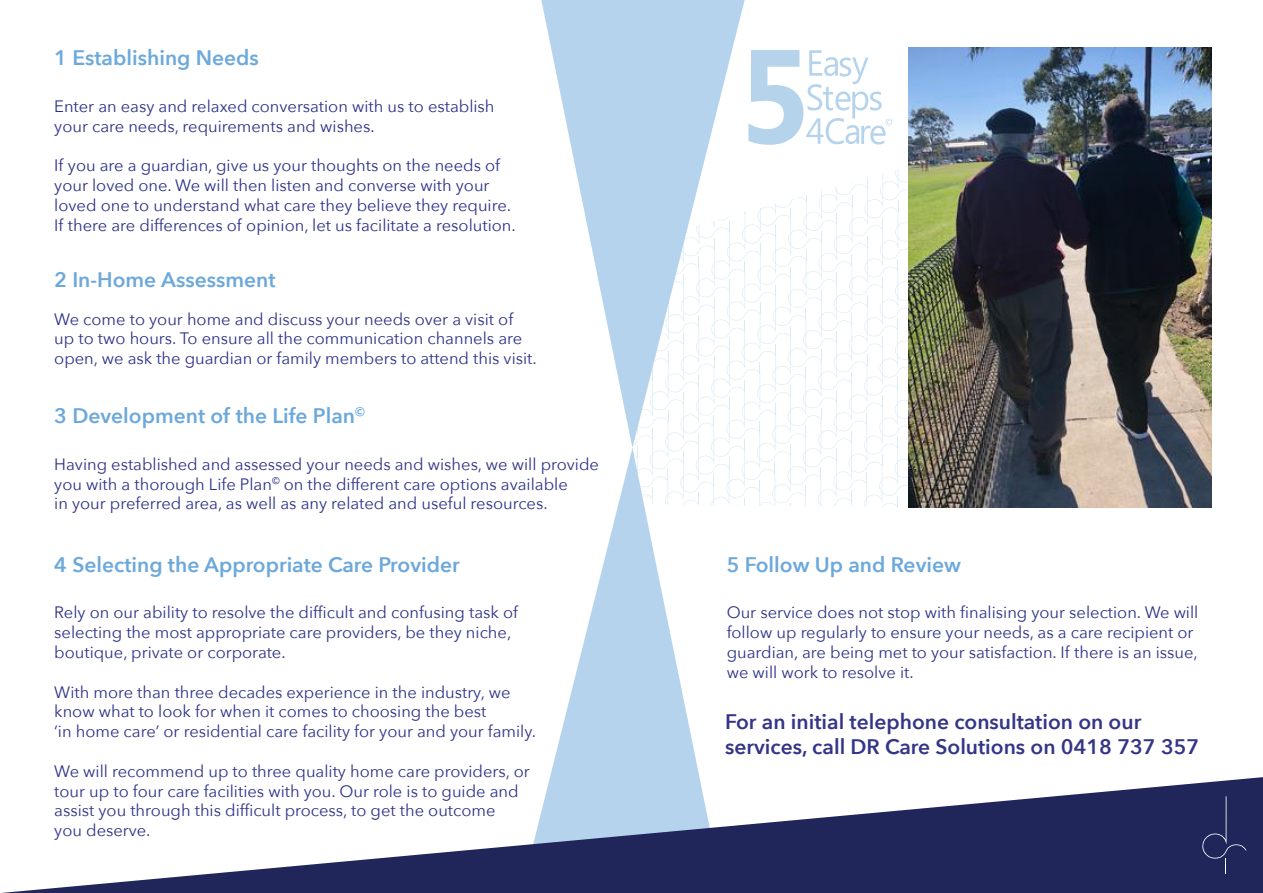
<style>
.page{position:relative;width:1263px;height:893px;background:#fff}
.page>*{position:absolute;margin:0;border:0;box-sizing:border-box;transform-origin:0 0}
.t1{font:600 21px "Avenir Next";color:#6ca8da}
.t2{font:600 21px/25.2px "Avenir Next";color:#343587}
.t3{font:600 21px "Avenir Next";color:#6ca9db}
.t4{font:16.5px/19.8px "Avenir Next";color:#2e3287}
.t5{font:16.5px/19.8px "Avenir Next";color:#2d3189}
</style>
<div class="page">
<svg style="left:750px;top:169px;width:158px;height:338px"></svg>
<svg style="left:541px;top:0;width:209px;height:777px"></svg>
<svg style="left:1px;top:777px;width:1262px;height:116px"></svg>
<svg style="left:1202px;top:796px;width:44px;height:78px;background:#282e60"></svg>
<svg style="left:748px;top:50px;width:144px;height:95px"></svg>
<img style="left:908px;top:48px;width:304px;height:459px">
<p class="t3" style="left:54px;top:40px;width:206px">1 Establishing Needs</p>
<p class="t5" style="left:54px;top:96px;width:442px">Enter an easy and relaxed conversation with us to establish your care needs, requirements and wishes.</p>
<p class="t5" style="left:54px;top:155px;width:463px">If you are a guardian, give us your thoughts on the needs of your loved one. We will then listen and converse with your loved one to understand what care they believe they require.<br>If there are differences of opinion, let us facilitate a resolution.</p>
<p class="t1" style="left:54px;top:262px;width:223px">2 In-Home Assessment</p>
<p class="t4" style="left:54px;top:308px;width:484px">We come to your home and discuss your needs over a visit of up to two hours. To ensure all the communication channels are open, we ask the guardian or family members to attend this visit.</p>
<p class="t1" style="left:54px;top:398px;width:312px">3 Development of the Life Plan<sup>©</sup></p>
<p class="t4" style="left:54px;top:453px;width:546px">Having established and assessed your needs and wishes, we will provide you with a thorough Life Plan<sup>©</sup> on the different care options available<br>in your preferred area, as well as any related and useful resources.</p>
<p class="t1" style="left:54px;top:546px;width:407px">4 Selecting the Appropriate Care Provider</p>
<p class="t4" style="left:54px;top:602px;width:465px">Rely on our ability to resolve the difficult and confusing task of selecting the most appropriate care providers, be they niche, boutique, private or corporate.</p>
<p class="t4" style="left:54px;top:681px;width:483px">With more than three decades experience in the industry, we know what to look for when it comes to choosing the best<br>‘in home care’ or residential care facility for your and your family.</p>
<p class="t4" style="left:54px;top:760px;width:477px">We will recommend up to three quality home care providers, or tour up to four care facilities with you. Our role is to guide and assist you through this difficult process, to get the outcome<br>you deserve.</p>
<p class="t1" style="left:727px;top:546px;width:236px">5 Follow Up and Review</p>
<p class="t4" style="left:727px;top:602px;width:473px">Our service does not stop with finalising your selection. We will follow up regularly to ensure your needs, as a care recipient or guardian, are being met to your satisfaction. If there is an issue, we will work to resolve it.</p>
<p class="t2" style="left:725px;top:708px;width:476px">For an initial telephone consultation on our services, call DR Care Solutions on 0418 737 357</p>
</div>
